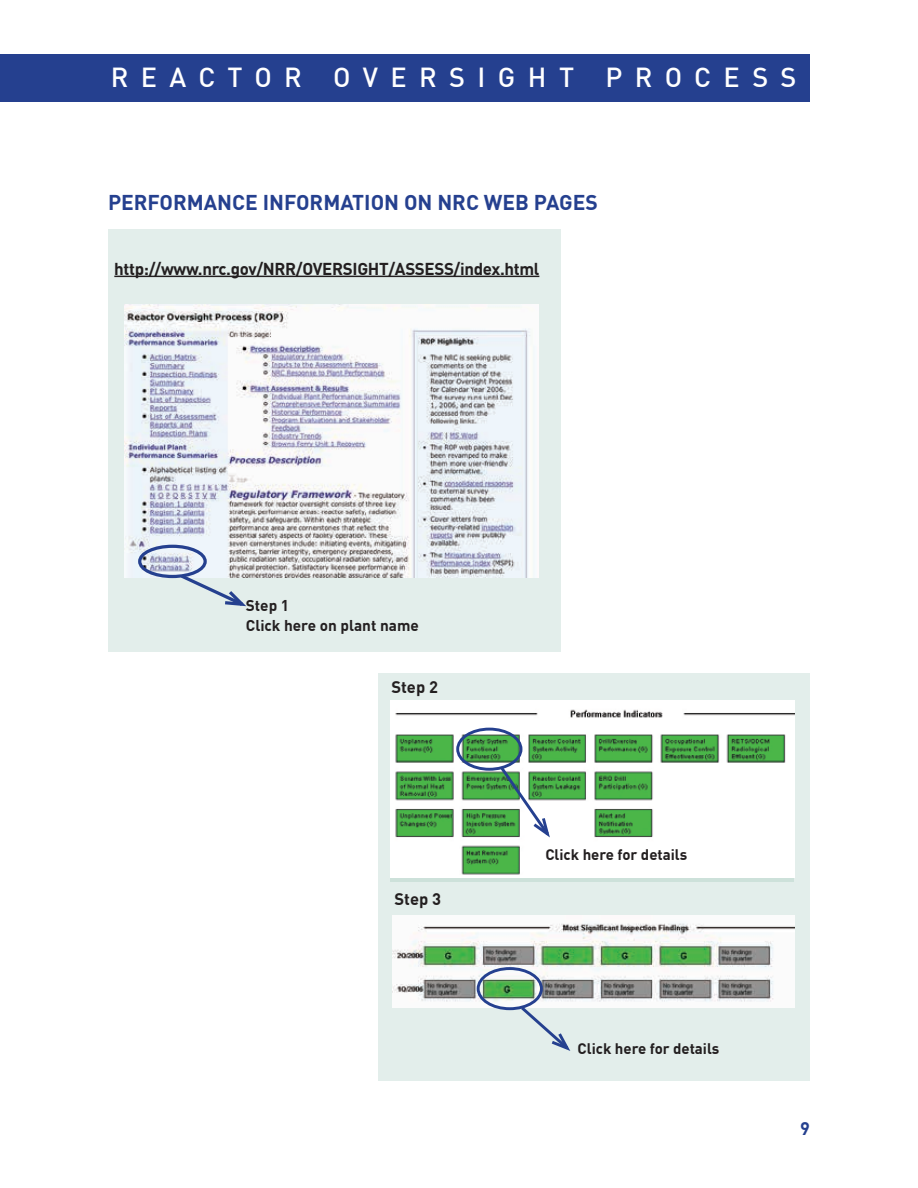
<style>
.page{position:relative;width:918px;height:1188px;background:#fff}
.page>*{position:absolute;margin:0;border:0;box-sizing:border-box;transform-origin:0 0}
.t1{font:500 27px "DIN Offc";letter-spacing:.46em;color:#fff}
.t2{font:700 21px "DIN Offc";color:#25408f}
.t3{font:700 18px "DIN Offc";color:#25408f}
.t4{font:700 16.95px "DIN Offc";letter-spacing:-.02em;color:#231f20}
.t5{font:700 16.5px "DIN Offc";color:#231f20}
.t6{font:700 15.3px/20px "DIN Offc";color:#231f20}
.t7{font:700 15px "DIN Offc";color:#231f20}
</style>
<div class="page">
<div style="left:0;top:54px;width:810px;height:48px;background:#25408f"></div>
<div style="left:108px;top:230px;width:452px;height:422px;background:#e3eeeb"></div>
<img style="left:125px;top:304px;width:414px;height:273px">
<div style="left:138px;top:545px;width:69px;height:33px;border:3px solid #25408f;border-radius:50%"></div>
<svg style="left:177px;top:572px;width:74px;height:35px"></svg>
<hr style="left:114px;top:276px;width:425px;height:1px;background:#231f20">
<div style="left:378px;top:673px;width:432px;height:407px;background:#e3eeeb"></div>
<img style="left:393px;top:915px;width:401px;height:93px">
<div style="left:390px;top:701px;width:404px;height:181px;background:#cde1da"></div>
<img style="left:390px;top:701px;width:404px;height:177px">
<div style="left:456px;top:728px;width:66px;height:43px;border:3px solid #25408f;border-radius:50%"></div>
<svg style="left:498px;top:764px;width:54px;height:77px;background:#9bc2a4"></svg>
<div style="left:477px;top:967px;width:66px;height:43px;border:3px solid #25408f;border-radius:50%"></div>
<svg style="left:518px;top:1004px;width:56px;height:47px"></svg>
<h1 class="t1" style="left:111px;top:60px;width:687px">REACTOR OVERSIGHT PROCESS</h1>
<p class="t2" style="left:108px;top:188px;width:492px">PERFORMANCE INFORMATION ON NRC WEB PAGES</p>
<p class="t4" style="left:114px;top:258px;width:427px">http://www.nrc.gov/NRR/OVERSIGHT/ASSESS/index.html</p>
<p class="t6" style="left:246px;top:595px;width:175px">Step 1<br>Click here on plant name</p>
<p class="t5" style="left:392px;top:676px;width:48px">Step 2</p>
<p class="t5" style="left:395px;top:889px;width:48px">Step 3</p>
<p class="t7" style="left:545px;top:844px;width:143px">Click here for details</p>
<p class="t7" style="left:578px;top:1039px;width:143px">Click here for details</p>
<p class="t3" style="left:800px;top:1117px;width:11px">9</p>
</div>
